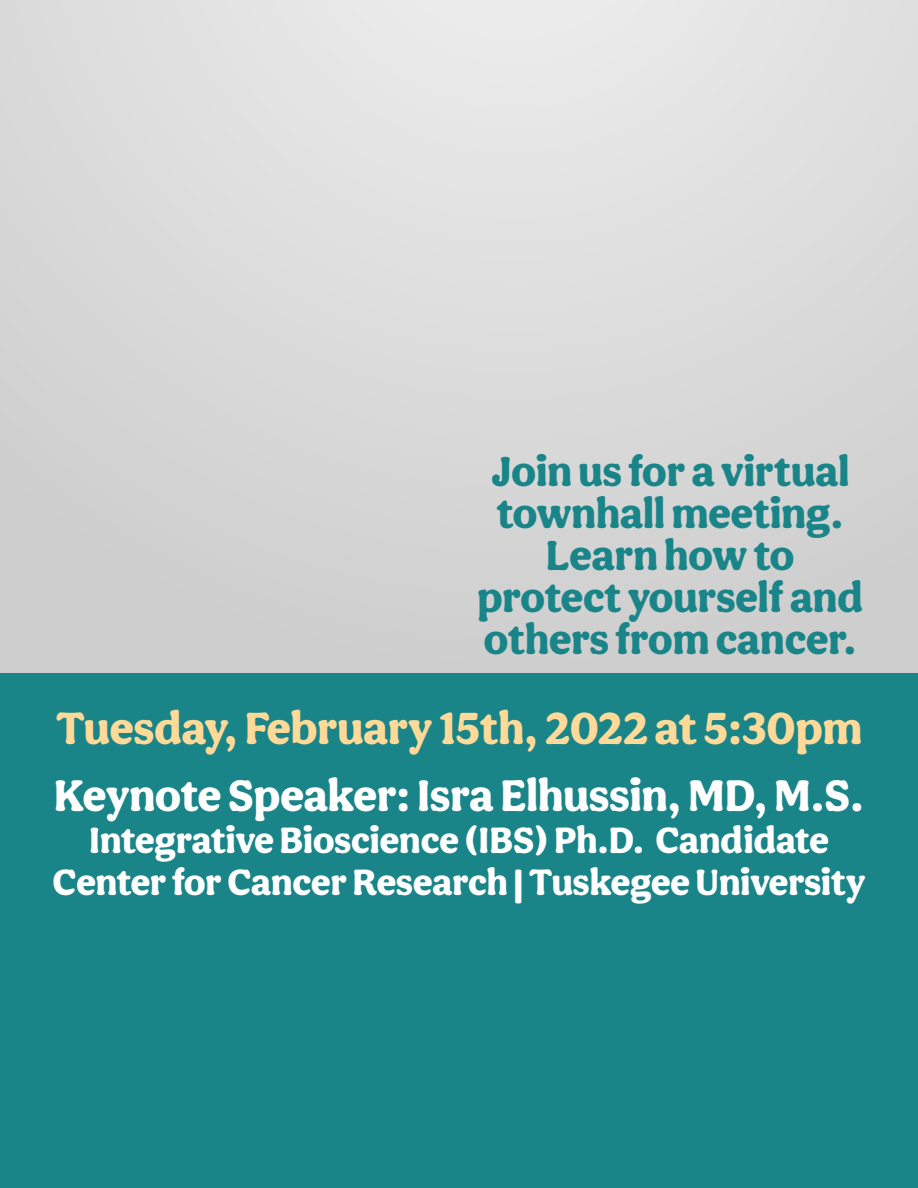
<style>
.page{position:relative;width:918px;height:1188px;background:#fff}
.page>*{position:absolute;margin:0;border:0;box-sizing:border-box;transform-origin:0 0}
.t1{font:900 46.5px "Aesthet Nova";color:#fed998}
.t2{font:900 45.75px "Aesthet Nova";color:#fff}
.t3{font:900 43.35px/42px "Aesthet Nova";color:#1a8588;text-align:center}
.t4{font:900 37.8px/42px "Aesthet Nova";color:#fff;text-align:center}
</style>
<div class="page">
<div style="left:0;top:0;width:918px;height:676px;background:linear-gradient(to bottom,#e6e6e6,#cdcdcd)"></div>
<div style="left:0;top:674px;width:918px;height:514px;background:#1a8588"></div>
<p class="t3" style="left:477px;top:450px;width:387px">Join us for a virtual townhall meeting.<br>Learn how to protect yourself and others from cancer.</p>
<p class="t1" style="left:56px;top:699px;width:808px">Tuesday, February 15th, 2022 at 5:30pm</p>
<p class="t2" style="left:54px;top:768px;width:812px">Keynote Speaker: Isra Elhussin, MD, M.S.</p>
<p class="t4" style="left:53px;top:819px;width:814px">Integrative Bioscience (IBS) Ph.D. Candidate<br>Center for Cancer Research | Tuskegee University</p>
</div>
